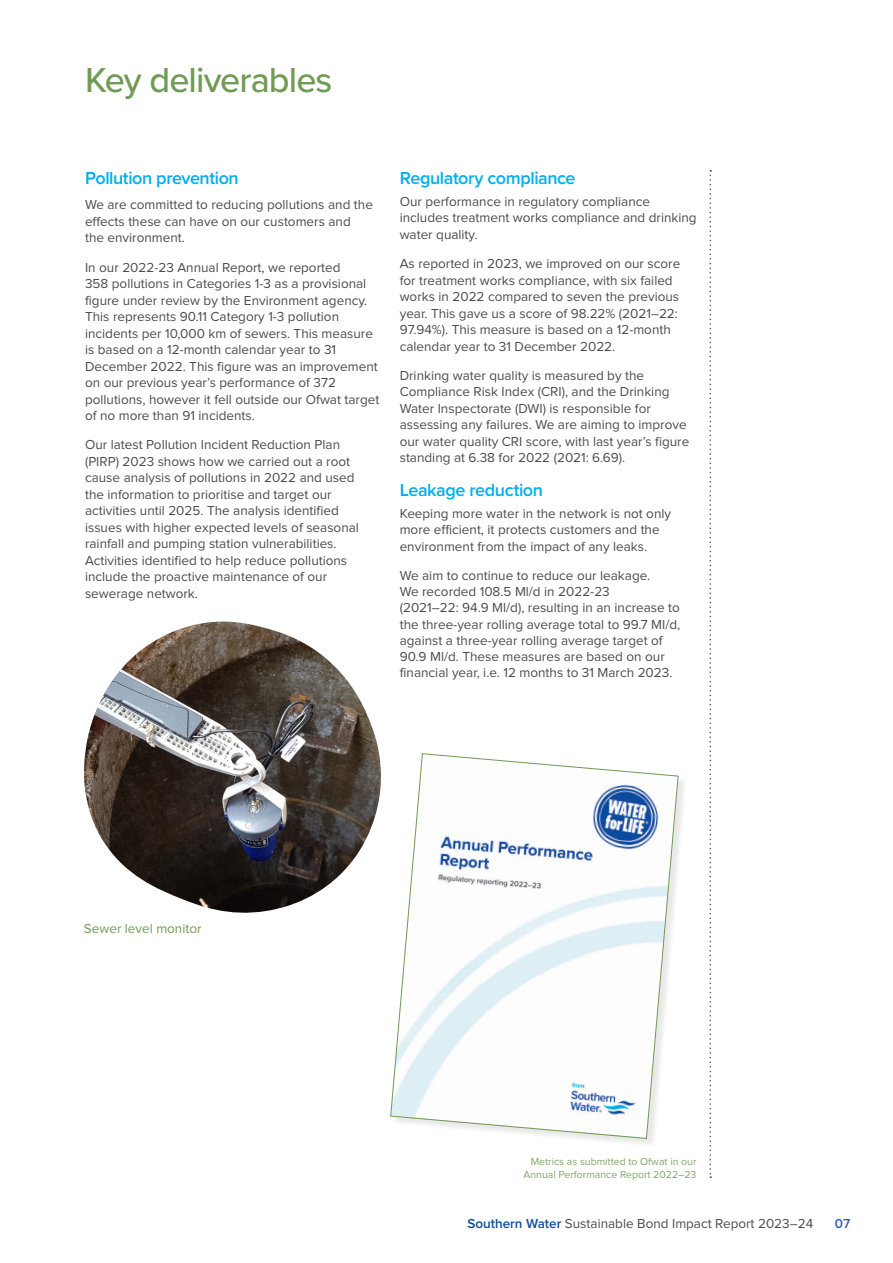
<style>
.page{position:relative;width:893px;height:1263px;background:#fff}
.page>*{position:absolute;margin:0;border:0;box-sizing:border-box;transform-origin:0 0}
.t1{font:500 36px "Proxima Nova";letter-spacing:-.025em;color:#709b55}
.t2{font:600 18px "Proxima Nova";letter-spacing:-.025em;color:#00aeef}
.body{font:13.5px/16.5px "Proxima Nova";color:#4b4c4d}
.body-2{font:13.5px "Proxima Nova";color:#719b53}
.t3{font:600 13.5px "Proxima Nova";color:#375fac}
.t4{font:10.5px/12.6px "Proxima Nova";color:#83a66b;text-align:right}
.s1{font-weight:600;color:#0d4da1}
</style>
<div class="page">
<svg style="left:709px;top:170px;width:2px;height:1008px"></svg>
<img style="left:84px;top:621px;width:297px;height:292px">
<div style="left:392px;top:755px;width:295px;height:393px;background:#231f20;opacity:.1"></div>
<svg style="left:390px;top:753px;width:288px;height:386px"></svg>
<h1 class="t1" style="left:85px;top:53px;width:249px">Key deliverables</h1>
<h2 class="t2" style="left:85px;top:165px;width:155px">Pollution prevention</h2>
<p class="body" style="left:85px;top:197px;width:289px">We are committed to reducing pollutions and the effects these can have on our customers and the environment.</p>
<p class="body" style="left:85px;top:259px;width:296px">In our 2022-23 Annual Report, we reported<br>358 pollutions in Categories 1-3 as a provisional figure under review by the Environment agency.<br>This represents 90.11 Category 1-3 pollution incidents per 10,000 km of sewers. This measure is based on a 12-month calendar year to 31<br>December 2022. This figure was an improvement on our previous year’s performance of 372 pollutions, however it fell outside our Ofwat target of no more than 91 incidents.</p>
<p class="body" style="left:85px;top:437px;width:275px">Our latest Pollution Incident Reduction Plan (PIRP) 2023 shows how we carried out a root cause analysis of pollutions in 2022 and used the information to prioritise and target our activities until 2025. The analysis identified issues with higher expected levels of seasonal rainfall and pumping station vulnerabilities.<br>Activities identified to help reduce pollutions include the proactive maintenance of our sewerage network.</p>
<p class="t2" style="left:400px;top:165px;width:177px">Regulatory compliance</p>
<p class="body" style="left:400px;top:194px;width:299px">Our performance in regulatory compliance includes treatment works compliance and drinking water quality.</p>
<p class="body" style="left:400px;top:256px;width:282px">As reported in 2023, we improved on our score for treatment works compliance, with six failed works in 2022 compared to seven the previous year. This gave us a score of 98.22% (2021–22:<br>97.94%). This measure is based on a 12-month calendar year to 31 December 2022.</p>
<p class="body" style="left:400px;top:368px;width:291px">Drinking water quality is measured by the Compliance Risk Index (CRI), and the Drinking Water Inspectorate (DWI) is responsible for assessing any failures. We are aiming to improve our water quality CRI score, with last year’s figure standing at 6.38 for 2022 (2021: 6.69).</p>
<p class="t2" style="left:400px;top:477px;width:145px">Leakage reduction</p>
<p class="body" style="left:400px;top:506px;width:273px">Keeping more water in the network is not only more efficient, it protects customers and the environment from the impact of any leaks.</p>
<p class="body" style="left:400px;top:568px;width:252px">We aim to continue to reduce our leakage.</p>
<p class="body" style="left:400px;top:584px;width:212px">We recorded 108.5 Ml/d in 2022-23</p>
<p class="body" style="left:400px;top:600px;width:282px;text-align:justify">(2021–22: 94.9 Ml/d), resulting in an increase to the three-year rolling average total to 99.7 MI/d, against a three-year rolling average target of</p>
<p class="body" style="left:400px;top:649px;width:274px">90.9 Ml/d. These measures are based on our financial year, i.e. 12 months to 31 March 2023.</p>
<p class="body-2" style="left:84px;top:922px;width:119px">Sewer level monitor</p>
<p class="t4" style="left:524px;top:1156px;width:174px">Metrics as submitted to Ofwat in our<br>Annual Performance Report 2022–23</p>
<p class="body" style="left:467px;top:1215px;width:347px"><span class="s1">Southern Water</span> Sustainable Bond Impact Report 2023–24</p>
<p class="t3" style="left:835px;top:1213px;width:17px">07</p>
</div>
